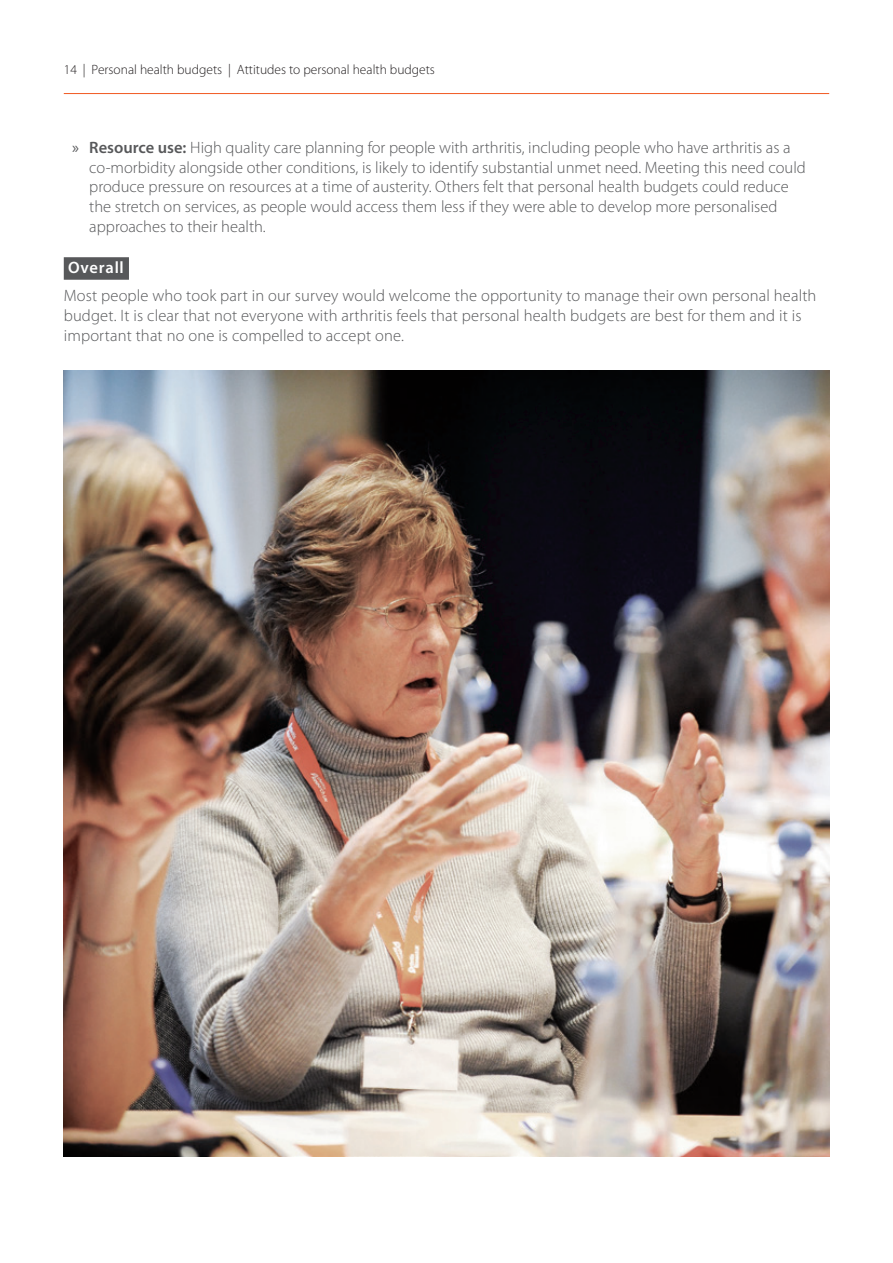
<style>
.page{position:relative;width:893px;height:1263px;background:#fff}
.page>*{position:absolute;margin:0;border:0;box-sizing:border-box;transform-origin:0 0}
.Body{font:300 16.5px/19.8px "Myriad Pro";color:#57585a}
.Highlighted_sub_head{font:600 16.5px "Myriad Pro";letter-spacing:.045em;color:#fff}
.t1{font:300 13.5px "Myriad Pro";color:#231f20}
.s1{font-weight:400}
.s2{font-weight:600}
</style>
<div class="page">
<hr style="left:64px;top:93px;width:765px;height:1px;background:#f15921">
<div style="left:64px;top:257px;width:65px;height:23px;background:#57585a"></div>
<img style="left:64px;top:370px;width:765px;height:787px">
<p class="t1" style="left:64px;top:61px;width:373px">14 | Personal health budgets | Attitudes to personal health budgets</p>
<p class="Body" style="left:89px;top:137px;width:718px;text-indent:-17px"><span class="s1">»</span> <span class="s2">Resource use:</span> High quality care planning for people with arthritis, including people who have arthritis as a co-morbidity alongside other conditions, is likely to identify substantial unmet need. Meeting this need could produce pressure on resources at a time of austerity. Others felt that personal health budgets could reduce the stretch on services, as people would access them less if they were able to develop more personalised approaches to their health.</p>
<p class="Highlighted_sub_head" style="left:68px;top:257px;width:57px">Overall</p>
<p class="Body" style="left:64px;top:286px;width:754px">Most people who took part in our survey would welcome the opportunity to manage their own personal health budget. It is clear that not everyone with arthritis feels that personal health budgets are best for them and it is important that no one is compelled to accept one.</p>
</div>
